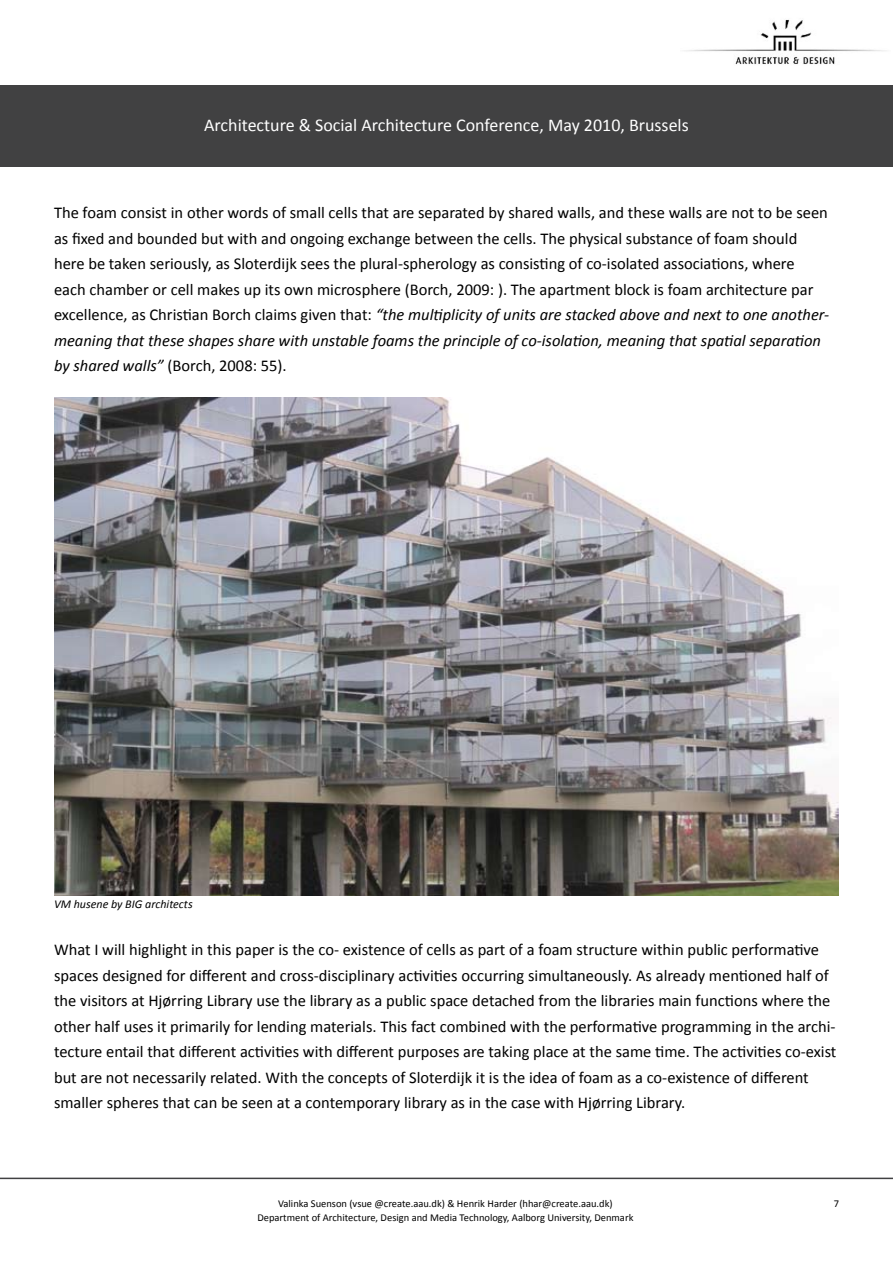
<style>
.page{position:relative;width:893px;height:1263px;background:#fff}
.page>*{position:absolute;margin:0;border:0;box-sizing:border-box;transform-origin:0 0}
.t1{font:18px "Calibri";color:#fff}
.t2{font:16.5px/25.5px "Calibri";color:#000}
.t3{font:italic 12px "Calibri";color:#000}
.t4{font:10.5px/14.4px "Calibri";color:#000;text-align:center}
.s1{font-style:italic}
</style>
<div class="page">
<hr style="left:0;top:1177px;width:893px;height:2px;background:#414142">
<div style="left:0;top:85px;width:893px;height:81px;background:#414142"></div>
<img style="left:684px;top:19px;width:202px;height:46px">
<img style="left:54px;top:398px;width:785px;height:497px">
<p class="t1" style="left:204px;top:114px;width:486px">Architecture &amp; Social Architecture Conference, May 2010, Brussels</p>
<p class="t2" style="left:54px;top:199px;width:777px">The foam consist in other words of small cells that are separated by shared walls, and these walls are not to be seen as fixed and bounded but with and ongoing exchange between the cells. The physical substance of foam should here be taken seriously, as Sloterdijk sees the plural-spherology as consisting of co-isolated associations, where each chamber or cell makes up its own microsphere (Borch, 2009: ). The apartment block is foam architecture par excellence, as Christian Borch claims given that: <span class="s1">“the multiplicity of units are stacked above and next to one another&shy;meaning that these shapes share with unstable foams the principle of co-isolation, meaning that spatial separation by shared walls”</span> (Borch, 2008: 55).</p>
<p class="t3" style="left:54px;top:896px;width:140px">VM husene by BIG architects</p>
<p class="t2" style="left:54px;top:936px;width:784px">What I will highlight in this paper is the co- existence of cells as part of a foam structure within public performative spaces designed for different and cross-disciplinary activities occurring simultaneously. As already mentioned half of the visitors at Hjørring Library use the library as a public space detached from the libraries main functions where the other half uses it primarily for lending materials. This fact combined with the performative programming in the archi&shy;tecture entail that different activities with different purposes are taking place at the same time. The activities co-exist but are not necessarily related. With the concepts of Sloterdijk it is the idea of foam as a co-existence of different smaller spheres that can be seen at a contemporary library as in the case with Hjørring Library.</p>
<p class="t4" style="left:257px;top:1196px;width:378px">Valinka Suenson (vsue @create.aau.dk) &amp; Henrik Harder (hhar@create.aau.dk)<br>Department of Architecture, Design and Media Technology, Aalborg University, Denmark</p>
<p class="t4" style="left:834px;top:1196px;width:7px">7</p>
</div>
